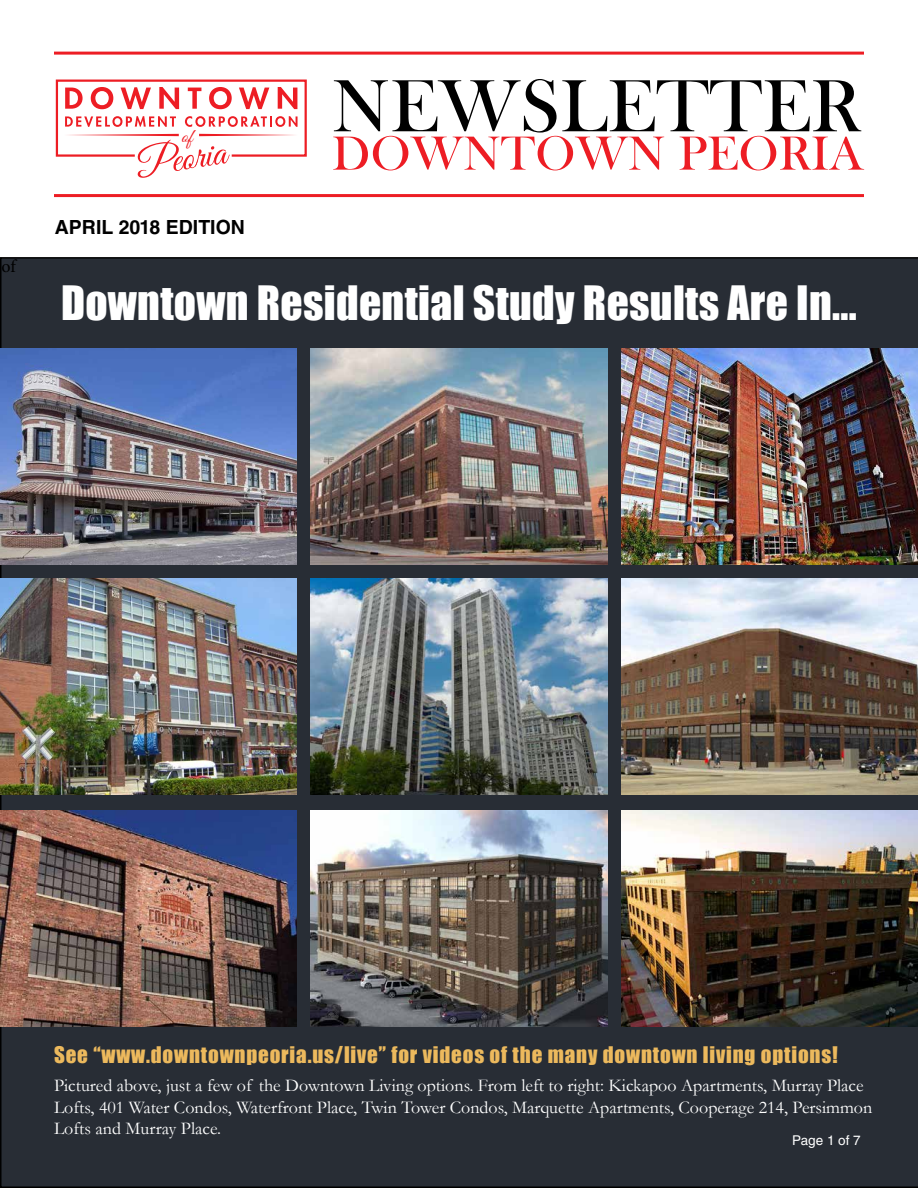
<style>
.page{position:relative;width:918px;height:1188px;background:#fff}
.page>*{position:absolute;margin:0;border:0;box-sizing:border-box;transform-origin:0 0}
.t1{font:43.5px "Impact";letter-spacing:.005em;color:#fff}
.t2{font:21px "Impact";letter-spacing:.04em;color:#ecb95d}
.t3{font:700 19.5px "Helvetica LT Std";color:#000}
.t4{font:19.05px "Good Vibrations ROB Script";color:#ed1d24;scale:1.08 1}
.t5{font:18px/21.6px "Garamond";color:#fff}
.t6{font:18px "Minion Pro";color:#000}
.t7{font:13.5px "Helvetica LT Std";color:#fff}
</style>
<div class="page">
<div style="left:0;top:257px;width:918px;height:931px;background:#282d35"></div>
<svg style="left:333px;top:79px;width:531px;height:91px"></svg>
<hr style="left:54px;top:52px;width:810px;height:3px;background:#ed1d24">
<hr style="left:54px;top:194px;width:810px;height:3px;background:#ed1d24">
<svg style="left:55px;top:79px;width:252px;height:99px"></svg>
<img style="left:621px;top:348px;width:297px;height:216px">
<img style="left:0;top:348px;width:297px;height:216px">
<img style="left:311px;top:348px;width:297px;height:216px">
<img style="left:0;top:578px;width:297px;height:216px">
<img style="left:621px;top:578px;width:297px;height:216px">
<img style="left:311px;top:578px;width:297px;height:216px">
<img style="left:311px;top:810px;width:297px;height:216px">
<img style="left:621px;top:810px;width:297px;height:216px">
<img style="left:0;top:810px;width:297px;height:216px">
<p class="t6" style="left:2px;top:254px;width:16px">of</p>
<p class="t4" style="left:182px;top:123px;width:12px">of</p>
<p class="t3" style="left:55px;top:216px;width:192px">APRIL 2018 EDITION</p>
<p class="t1" style="left:61px;top:269px;width:797px">Downtown Residential Study Results Are In...</p>
<p class="t2" style="left:54px;top:1038px;width:785px">See “www.downtownpeoria.us/live” for videos of the many downtown living options!</p>
<p class="t5" style="left:54px;top:1074px;width:820px">Pictured above, just a few of the Downtown Living options. From left to right: Kickapoo Apartments, Murray Place<br>Lofts, 401 Water Condos, Waterfront Place, Twin Tower Condos, Marquette Apartments, Cooperage 214, Persimmon<br>Lofts and Murray Place.</p>
<p class="t7" style="left:792px;top:1133px;width:70px">Page 1 of 7</p>
</div>
